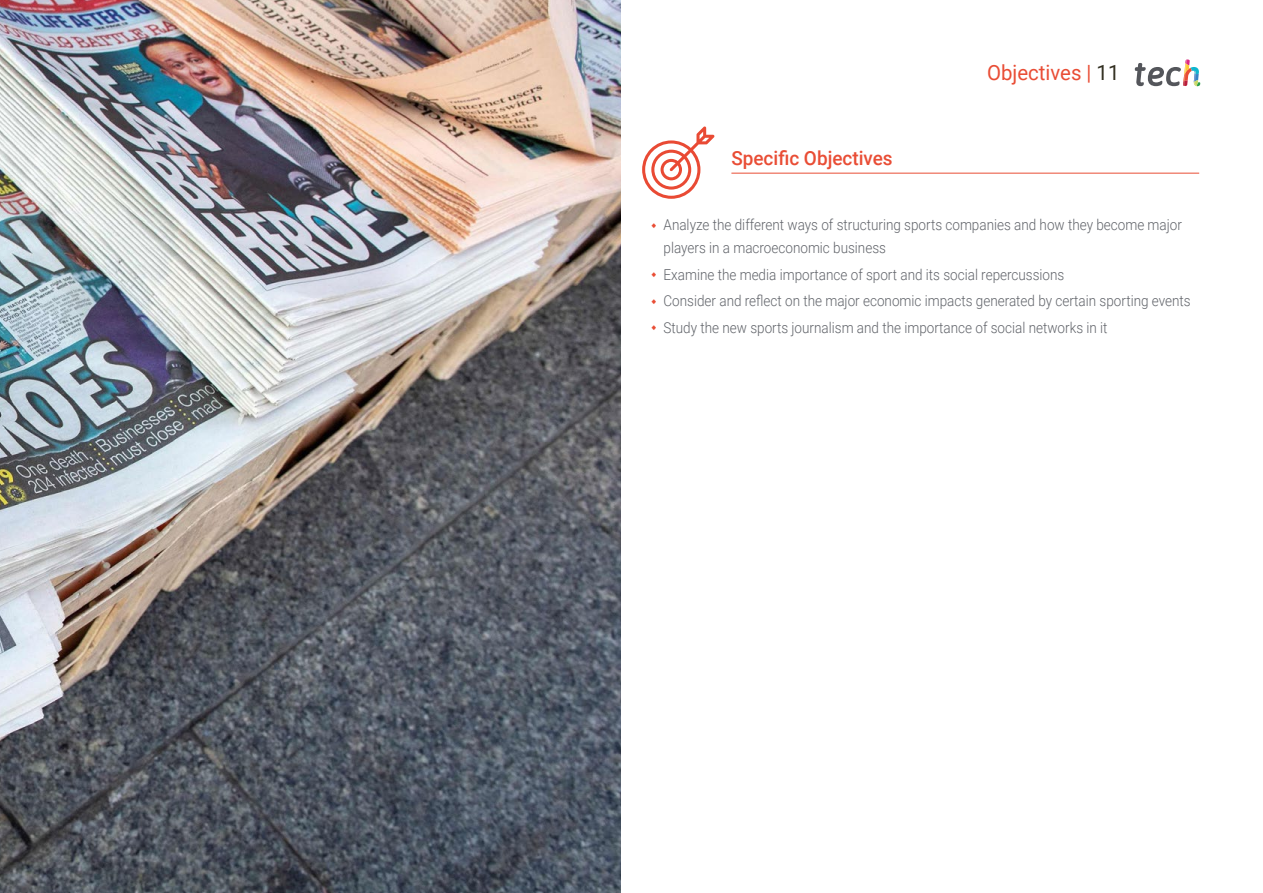
<style>
.page{position:relative;width:1263px;height:893px;background:#fff}
.page>*{position:absolute;margin:0;border:0;box-sizing:border-box;transform-origin:0 0}
.t1{font:21px "Roboto";color:#e94d35}
.t2{font:500 19.5px "Roboto";color:#e94d35}
.t3{font:300 15px/26.7px "Roboto";color:#61646a;scale:.9 1}
.s1{color:#312e20}
</style>
<div class="page">
<hr style="left:731px;top:173px;width:468px;height:1px;background:#e94d35">
<svg style="left:642px;top:126px;width:72px;height:73px"></svg>
<svg style="left:1135px;top:60px;width:65px;height:27px"></svg>
<img style="left:0;top:0;width:621px;height:893px">
<h2 class="t2" style="left:731px;top:144px;width:163px">Specific Objectives</h2>
<h1 class="t1" style="left:987px;top:58px;width:134px">Objectives | <span class="s1">11</span></h1>
<p class="t3" style="left:663px;top:213px;width:577px;line-height:22.5px">Analyze the different ways of structuring sports companies and how they become major players in a macroeconomic business</p>
<p class="t3" style="left:663px;top:260px;width:587px">Examine the media importance of sport and its social repercussions<br>Consider and reflect on the major economic impacts generated by certain sporting events<br>Study the new sports journalism and the importance of social networks in it</p>
</div>
